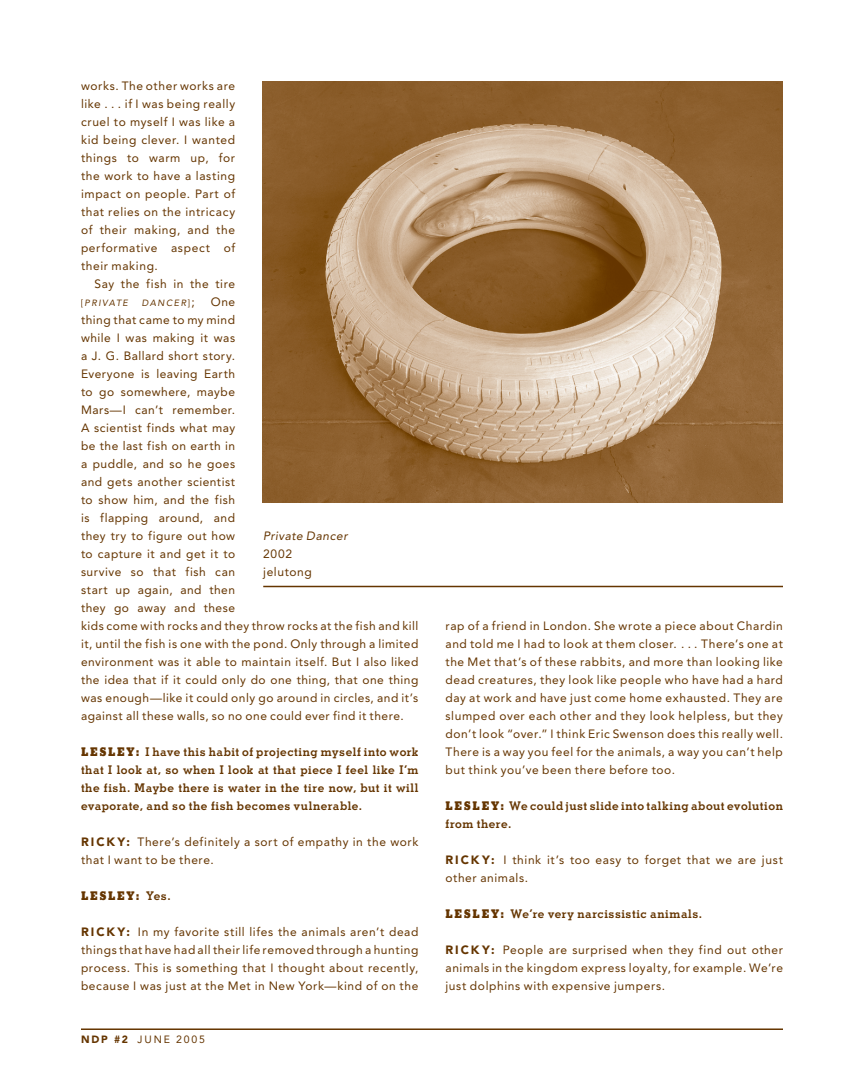
<style>
.page{position:relative;width:864px;height:1080px;background:#fff}
.page>*{position:absolute;margin:0;border:0;box-sizing:border-box;transform-origin:0 0}
.avenir{font:12px/18px "Avenir";letter-spacing:.045em;color:#653500;text-align:justify}
.t1{font:700 12px/18px "Stymie BT";letter-spacing:.045em;color:#653500;text-align:justify}
.avenir-2{font:italic 12px "Avenir";letter-spacing:.04em;color:#653500}
.t2{font:800 12px "Stymie BT";letter-spacing:.14em;color:#653500}
.t3{font:10.5px "Avenir";letter-spacing:.175em;color:#653500}
.t4{font:italic 9px "Avenir";letter-spacing:.16em;color:#653500}
.s1{font-style:normal}
.s2{font-style:normal;font-size:12px}
.s3{font-weight:800}
.s4{font-weight:900}
.s5{font-weight:700}
</style>
<div class="page">
<hr style="left:81px;top:1028px;width:702px;height:2px;background:#653500">
<img style="left:262px;top:81px;width:521px;height:422px">
<hr style="left:263px;top:586px;width:520px;height:1px;background:#653500">
<p class="avenir" style="left:81px;top:77px;width:156px">works. The other works are like . . . if I was being really cruel to myself I was like a kid being clever. I wanted things to warm up, for the work to have a lasting impact on people. Part of that relies on the intricacy of their making, and the performative aspect of their making.</p>
<p class="avenir" style="left:94px;top:275px;width:142px">Say the fish in the tire</p>
<p class="t4" style="left:81px;top:298px;width:48px"><span class="s1">[</span>Private</p>
<p class="t4" style="left:142px;top:298px;width:55px">Dancer<span class="s1">]</span><span class="s2">;</span></p>
<p class="avenir" style="left:81px;top:293px;width:339px;text-align:left;text-indent:130px">One<br>thing that came to my mind<br>while I was making it was<br>a J. G. Ballard short story.<br>Everyone is leaving Earth<br>to go somewhere, maybe<br>Mars—I can’t remember.<br>A scientist finds what may<br>be the last fish on earth in<br>a puddle, and so he goes<br>and gets another scientist<br>to show him, and the fish<br>is flapping around, and<br>they try to figure out how<br>to capture it and get it to<br>survive so that fish can<br>start up again, and then<br>they go away and these<br>kids come with rocks and they throw rocks at the fish and kill it, until the fish is one with the pond. Only through a limited environment was it able to maintain itself. But I also liked the idea that if it could only do one thing, that one thing was enough—like it could only go around in circles, and it’s against all these walls, so no one could ever find it there.</p>
<p class="t1" style="left:81px;top:743px;width:339px"><span class="s3">LE SLEY:</span> I have this habit of projecting myself into work that I look at, so when I look at that piece I feel like I’m the fish. Maybe there is water in the tire now, but it will evaporate, and so the fish becomes vulnerable.</p>
<p class="avenir" style="left:81px;top:833px;width:339px"><span class="s4">R I CK Y:</span> There’s definitely a sort of empathy in the work that I want to be there.</p>
<p class="t2" style="left:81px;top:888px;width:91px">LESLEY: <span class="s5">Yes.</span></p>
<p class="avenir" style="left:81px;top:923px;width:339px"><span class="s4">R I CK Y:</span> In my favorite still lifes the animals aren’t dead things that have had all their life removed through a hunting process. This is something that I thought about recently, because I was just at the Met in New York—kind of on the</p>
<p class="avenir-2" style="left:263px;top:529px;width:86px">Private Dancer</p>
<p class="avenir" style="left:263px;top:545px;width:30px">2002</p>
<p class="avenir" style="left:263px;top:563px;width:50px">jelutong</p>
<p class="t3" style="left:81px;top:1034px;width:126px"><span class="s4">N DP #2</span> JUNE 2005</p>
<p class="avenir" style="left:446px;top:617px;width:339px">rap of a friend in London. She wrote a piece about Chardin and told me I had to look at them closer. . . . There’s one at the Met that’s of these rabbits, and more than looking like dead creatures, they look like people who have had a hard day at work and have just come home exhausted. They are slumped over each other and they look helpless, but they don’t look “over.” I think Eric Swenson does this really well.<br>There is a way you feel for the animals, a way you can’t help but think you’ve been there before too.</p>
<p class="t1" style="left:446px;top:797px;width:339px"><span class="s3">LE SLEY:</span> We could just slide into talking about evolution from there.</p>
<p class="avenir" style="left:446px;top:851px;width:339px"><span class="s4">R I CK Y:</span> I think it’s too easy to forget that we are just other animals.</p>
<p class="t1" style="left:446px;top:905px;width:258px"><span class="s3">LE SLEY:</span> We’re very narcissistic animals.</p>
<p class="avenir" style="left:446px;top:941px;width:339px"><span class="s4">R I CK Y:</span> People are surprised when they find out other animals in the kingdom express loyalty, for example. We’re just dolphins with expensive jumpers.</p>
</div>
